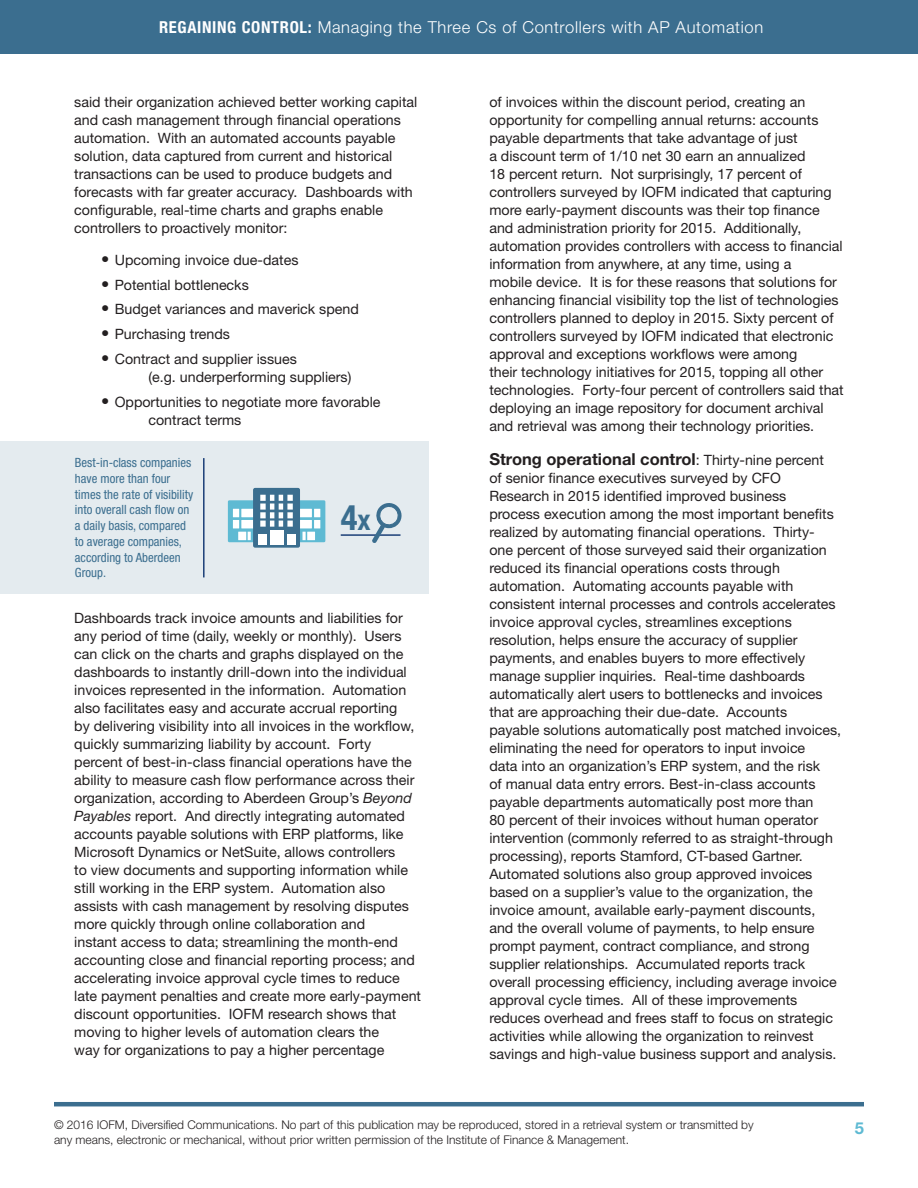
<style>
.page{position:relative;width:918px;height:1188px;background:#fff}
.page>*{position:absolute;margin:0;border:0;box-sizing:border-box;transform-origin:0 0}
.Sidebar_Text{font:700 condensed 34.8px "Helvetica Neue LT Std";color:#3b6e8f}
.t1{font:300 16.5px "Helvetica Neue LT Std";letter-spacing:.04em;color:#fff}
._1st_sentence_bold{font:700 16.5px "Helvetica Neue LT Std";color:#231f20}
.t2{font:700 16.5px "Helvetica Neue LT Std";color:#5ebad3}
._1st_sentence_bold-2{font:14.25px/18px "Helvetica Neue LT Std";color:#231f20}
.Body{font:14.25px/18px "Helvetica Neue LT Std";color:#231f20}
.Sidebar_Text-2{font:condensed 12.75px/15.8px "Helvetica Neue LT Std";color:#3b6e8f}
.t3{font:300 12px/15px "Helvetica Neue LT Std";color:#231f20}
.s1{font-weight:700;font-stretch:condensed}
.s2{font-weight:700;font-size:16.5px}
.s3{font-size:28.5px}
.s4{font-style:italic}
.s5{font-weight:400;font-size:14.25px}
</style>
<div class="page">
<div style="left:0;top:0;width:918px;height:54px;background:#3b6e8f"></div>
<hr style="left:54px;top:1102px;width:810px;height:4px;background:#3b6e8f">
<div style="left:0;top:441px;width:429px;height:153px;background:#e4ebef"></div>
<hr style="left:203px;top:458px;width:2px;height:119px;background:#1b3f77">
<hr style="left:341px;top:534px;width:60px;height:2px;background:#1b3f77">
<svg style="left:372px;top:503px;width:30px;height:40px"></svg>
<svg style="left:228px;top:488px;width:97px;height:60px"></svg>
<div style="left:270px;top:531px;width:13px;height:14px;background:#fff"></div>
<div style="left:287px;top:535px;width:8px;height:10px;background:#fff"></div>
<div style="left:258px;top:535px;width:8px;height:10px;background:#fff"></div>
<p class="t1" style="left:159px;top:17px;width:606px"><span class="s1">REGAINING CONTROL:</span> Managing the Three Cs of Controllers with AP Automation</p>
<p class="_1st_sentence_bold-2" style="left:74px;top:93px;width:345px">said their organization achieved better working capital and cash management through financial operations automation. With an automated accounts payable solution, data captured from current and historical transactions can be used to produce budgets and forecasts with far greater accuracy. Dashboards with configurable, real-time charts and graphs enable controllers to proactively monitor:</p>
<p class="_1st_sentence_bold-2" style="left:101px;top:251px;width:199px"><span class="s2">•</span> Upcoming invoice due-dates</p>
<p class="_1st_sentence_bold-2" style="left:101px;top:275px;width:149px"><span class="s2">•</span> Potential bottlenecks</p>
<p class="_1st_sentence_bold-2" style="left:101px;top:300px;width:259px"><span class="s2">•</span> Budget variances and maverick spend</p>
<p class="_1st_sentence_bold-2" style="left:101px;top:325px;width:130px"><span class="s2">•</span> Purchasing trends</p>
<p class="_1st_sentence_bold-2" style="left:148px;top:350px;width:204px;text-indent:-47px"><span class="s2">•</span> Contract and supplier issues<br>(e.g. underperforming suppliers)</p>
<p class="_1st_sentence_bold-2" style="left:148px;top:392px;width:234px;text-indent:-47px"><span class="s2">•</span> Opportunities to negotiate more favorable contract terms</p>
<p class="Sidebar_Text-2" style="left:75px;top:455px;width:120px">Best-in-class companies have more than four times the rate of visibility into overall cash flow on a daily basis, compared to average companies, according to Aberdeen<br>Group.</p>
<p class="Sidebar_Text" style="left:341px;top:497px;width:31px">4<span class="s3">x</span></p>
<p class="Body" style="left:74px;top:608px;width:348px">Dashboards track invoice amounts and liabilities for any period of time (daily, weekly or monthly). Users can click on the charts and graphs displayed on the dashboards to instantly drill-down into the individual invoices represented in the information. Automation also facilitates easy and accurate accrual reporting<br>by delivering visibility into all invoices in the workflow, quickly summarizing liability by account. Forty percent of best-in-class financial operations have the ability to measure cash flow performance across their organization, according to Aberdeen Group’s <span class="s4">Beyond Payables</span> report. And directly integrating automated accounts payable solutions with ERP platforms, like Microsoft Dynamics or NetSuite, allows controllers<br>to view documents and supporting information while still working in the ERP system. Automation also assists with cash management by resolving disputes more quickly through online collaboration and<br>instant access to data; streamlining the month-end accounting close and financial reporting process; and accelerating invoice approval cycle times to reduce late payment penalties and create more early-payment discount opportunities. IOFM research shows that moving to higher levels of automation clears the<br>way for organizations to pay a higher percentage</p>
<p class="Body" style="left:489px;top:93px;width:356px">of invoices within the discount period, creating an opportunity for compelling annual returns: accounts payable departments that take advantage of just<br>a discount term of 1/10 net 30 earn an annualized<br>18 percent return. Not surprisingly, 17 percent of controllers surveyed by IOFM indicated that capturing more early-payment discounts was their top finance and administration priority for 2015. Additionally, automation provides controllers with access to financial information from anywhere, at any time, using a<br>mobile device. It is for these reasons that solutions for enhancing financial visibility top the list of technologies controllers planned to deploy in 2015. Sixty percent of controllers surveyed by IOFM indicated that electronic approval and exceptions workflows were among<br>their technology initiatives for 2015, topping all other technologies. Forty-four percent of controllers said that deploying an image repository for document archival and retrieval was among their technology priorities.</p>
<p class="_1st_sentence_bold" style="left:489px;top:449px;width:336px">Strong operational control<span class="s5">: Thirty-nine percent</span></p>
<p class="_1st_sentence_bold-2" style="left:489px;top:468px;width:353px">of senior finance executives surveyed by CFO Research in 2015 identified improved business<br>process execution among the most important benefits realized by automating financial operations. Thirty&shy;one percent of those surveyed said their organization reduced its financial operations costs through automation. Automating accounts payable with consistent internal processes and controls accelerates invoice approval cycles, streamlines exceptions resolution, helps ensure the accuracy of supplier payments, and enables buyers to more effectively manage supplier inquiries. Real-time dashboards automatically alert users to bottlenecks and invoices that are approaching their due-date. Accounts<br>payable solutions automatically post matched invoices, eliminating the need for operators to input invoice<br>data into an organization’s ERP system, and the risk<br>of manual data entry errors. Best-in-class accounts payable departments automatically post more than<br>80 percent of their invoices without human operator intervention (commonly referred to as straight-through processing), reports Stamford, CT-based Gartner.<br>Automated solutions also group approved invoices based on a supplier’s value to the organization, the invoice amount, available early-payment discounts, and the overall volume of payments, to help ensure prompt payment, contract compliance, and strong supplier relationships. Accumulated reports track overall processing efficiency, including average invoice approval cycle times. All of these improvements reduces overhead and frees staff to focus on strategic activities while allowing the organization to reinvest savings and high-value business support and analysis.</p>
<p class="t3" style="left:54px;top:1117px;width:701px">© 2016 IOFM, Diversified Communications. No part of this publication may be reproduced, stored in a retrieval system or transmitted by any means, electronic or mechanical, without prior written permission of the Institute of Finance &amp; Management.</p>
<p class="t2" style="left:855px;top:1118px;width:11px">5</p>
</div>
